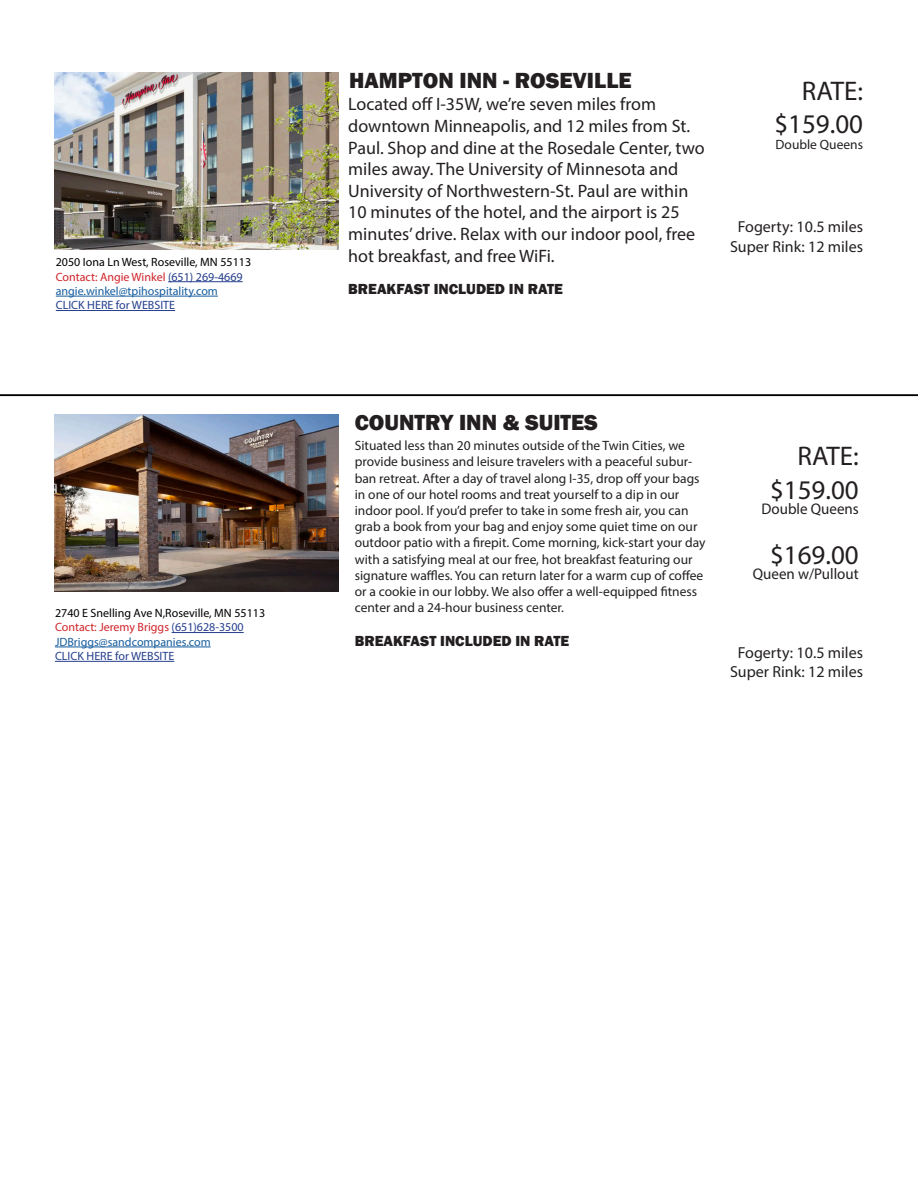
<style>
.page{position:relative;width:918px;height:1188px;background:#fff}
.page>*{position:absolute;margin:0;border:0;box-sizing:border-box;transform-origin:0 0}
.t1{font:27px "Myriad Pro";color:#231f20}
.t2{font:800 22.5px "Franklin Gothic";color:#231f20}
.t3{font:18px/21.6px "Myriad Pro";color:#231f20}
.t4{font:16.05px "Myriad Pro";color:#231f20}
.t5{font:15.45px "Myriad Pro";color:#231f20}
.t6{font:800 15px "Franklin Gothic";color:#231f20}
.t7{font:13.5px/16.2px "Myriad Pro";color:#231f20}
.t8{font:12px "Myriad Pro";color:#000}
.t9{font:12px "Myriad Pro";color:#d1232a}
.t10{font:12px "Myriad Pro";color:#175d9e}
.t11{font:12px "Myriad Pro";color:#253f8e}
.s1{color:#253f8e}
</style>
<div class="page">
<svg style="left:0;top:394px;width:918px;height:2px;background:#1e1e1e"></svg>
<img style="left:54px;top:72px;width:284px;height:177px">
<hr style="left:168px;top:281px;width:75px;height:1px;background:#253f8e">
<hr style="left:56px;top:296px;width:162px;height:1px;background:#175d9e">
<hr style="left:56px;top:310px;width:119px;height:1px;background:#253f8e">
<hr style="left:172px;top:632px;width:72px;height:1px;background:#253f8e">
<hr style="left:55px;top:647px;width:156px;height:1px;background:#175d9e">
<hr style="left:55px;top:661px;width:119px;height:1px;background:#253f8e">
<img style="left:54px;top:414px;width:284px;height:177px">
<p class="t8" style="left:56px;top:255px;width:197px">2050 Iona Ln West, Roseville, MN 55113</p>
<p class="t9" style="left:56px;top:269px;width:188px">Contact: Angie Winkel <span class="s1">(651) 269-4669</span></p>
<p class="t10" style="left:56px;top:283px;width:164px">angie.winkel@tpihospitality.com</p>
<p class="t11" style="left:56px;top:298px;width:121px">CLICK HERE for WEBSITE</p>
<p class="t2" style="left:349px;top:66px;width:284px">HAMPTON INN - ROSEVILLE</p>
<p class="t3" style="left:348px;top:93px;width:358px">Located off I-35W, we’re seven miles from downtown Minneapolis, and 12 miles from St.<br>Paul. Shop and dine at the Rosedale Center, two miles away. The University of Minnesota and University of Northwestern-St. Paul are within 10 minutes of the hotel, and the airport is 25 minutes’ drive. Relax with our indoor pool, free hot breakfast, and free WiFi.</p>
<p class="t6" style="left:348px;top:279px;width:216px">BREAKFAST INCLUDED IN RATE</p>
<p class="t1" style="left:802px;top:74px;width:63px">RATE:</p>
<p class="t1" style="left:774px;top:107px;width:90px">$159.00</p>
<p class="t7" style="left:776px;top:136px;width:89px">Double Queens</p>
<p class="t4" style="left:738px;top:217px;width:127px">Fogerty: 10.5 miles</p>
<p class="t4" style="left:730px;top:236px;width:135px">Super Rink: 12 miles</p>
<p class="t2" style="left:355px;top:408px;width:245px">COUNTRY INN &amp; SUITES</p>
<p class="t7" style="left:355px;top:437px;width:352px">Situated less than 20 minutes outside of the Twin Cities, we provide business and leisure travelers with a peaceful subur&shy;ban retreat. After a day of travel along I-35, drop off your bags in one of our hotel rooms and treat yourself to a dip in our indoor pool. If you’d prefer to take in some fresh air, you can grab a book from your bag and enjoy some quiet time on our outdoor patio with a firepit. Come morning, kick-start your day with a satisfying meal at our free, hot breakfast featuring our signature waffles. You can return later for a warm cup of coffee or a cookie in our lobby. We also offer a well-equipped fitness center and a 24-hour business center.</p>
<p class="t6" style="left:355px;top:632px;width:216px">BREAKFAST INCLUDED IN RATE</p>
<p class="t1" style="left:797px;top:439px;width:63px">RATE:</p>
<p class="t1" style="left:770px;top:474px;width:90px">$159.00</p>
<p class="t5" style="left:762px;top:500px;width:99px">Double Queens</p>
<p class="t1" style="left:770px;top:538px;width:90px">$169.00</p>
<p class="t5" style="left:753px;top:564px;width:107px">Queen w/Pullout</p>
<p class="t8" style="left:55px;top:606px;width:212px">2740 E Snelling Ave N,Roseville, MN 55113</p>
<p class="t9" style="left:55px;top:620px;width:190px">Contact: Jeremy Briggs <span class="s1">(651)628-3500</span></p>
<p class="t10" style="left:55px;top:634px;width:157px">JDBriggs@sandcompanies.com</p>
<p class="t11" style="left:55px;top:649px;width:121px">CLICK HERE for WEBSITE</p>
<p class="t4" style="left:738px;top:643px;width:127px">Fogerty: 10.5 miles</p>
<p class="t4" style="left:730px;top:662px;width:135px">Super Rink: 12 miles</p>
</div>
